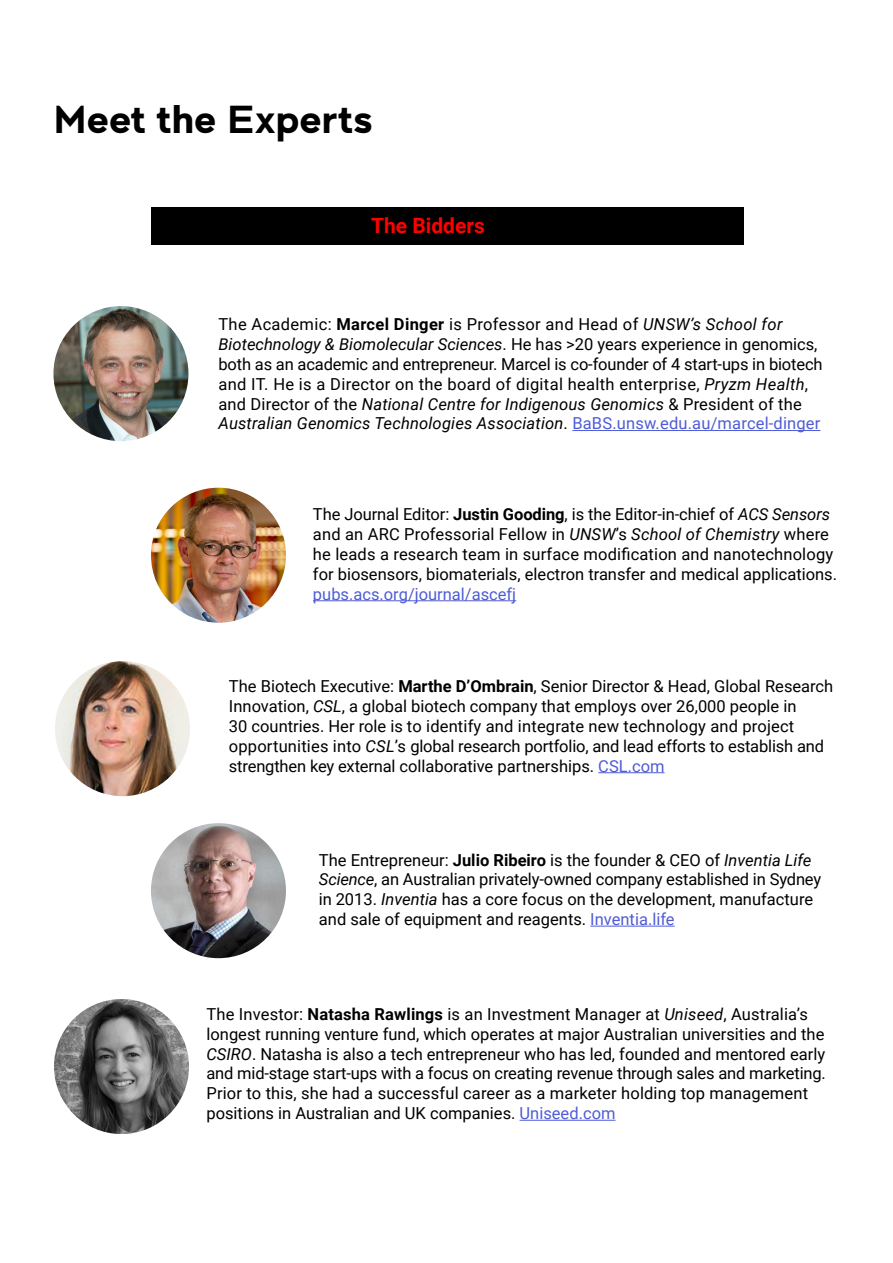
<style>
.page{position:relative;width:893px;height:1263px;background:#fff}
.page>*{position:absolute;margin:0;border:0;box-sizing:border-box;transform-origin:0 0}
.t1{font:700 39px "Clancy";color:#000}
.t2{font:700 21px "Roboto";color:#f00}
.t3{font:16.5px/19.8px "Roboto";color:#000}
.s1{font-weight:700}
.s2{font-style:italic}
.s3{color:#4f5cd6}
</style>
<div class="page">
<div style="left:151px;top:207px;width:592px;height:37px;background:#000"></div>
<hr style="left:313px;top:600px;width:203px;height:1px;background:#4f5cd6">
<hr style="left:572px;top:430px;width:248px;height:1px;background:#4f5cd6">
<hr style="left:520px;top:1120px;width:95px;height:1px;background:#4f5cd6">
<hr style="left:590px;top:926px;width:85px;height:1px;background:#4f5cd6">
<hr style="left:598px;top:772px;width:66px;height:1px;background:#4f5cd6">
<img style="left:55px;top:661px;width:135px;height:135px;border-radius:68px">
<img style="left:151px;top:488px;width:135px;height:135px;border-radius:68px">
<img style="left:151px;top:823px;width:135px;height:135px;border-radius:68px">
<img style="left:54px;top:999px;width:135px;height:135px;border-radius:68px">
<img style="left:53px;top:306px;width:135px;height:135px;border-radius:68px">
<p class="t1" style="left:53px;top:96px;width:321px">Meet the Experts</p>
<p class="t2" style="left:371px;top:210px;width:115px">The Bidders</p>
<p class="t3" style="left:218px;top:314px;width:606px">The Academic: <span class="s1">Marcel Dinger</span> is Professor and Head of <span class="s2">UNSW’s School for Biotechnology &amp; Biomolecular Sciences</span>. He has &gt;20 years experience in genomics, both as an academic and entrepreneur. Marcel is co-founder of 4 start-ups in biotech and IT. He is a Director on the board of digital health enterprise, <span class="s2">Pryzm Health</span>, and Director of the <span class="s2">National Centre for Indigenous Genomics</span> &amp; President of the <span class="s2">Australian Genomics Technologies Association</span>. <span class="s3">BaBS.unsw.edu.au/marcel-dinger</span></p>
<p class="t3" style="left:313px;top:504px;width:526px">The Journal Editor: <span class="s1">Justin Gooding</span>, is the Editor-in-chief of <span class="s2">ACS Sensors </span>and an ARC Professorial Fellow in <span class="s2">UNSW</span>’s <span class="s2">School of Chemistry</span> where he leads a research team in surface modification and nanotechnology for biosensors, biomaterials, electron transfer and medical applications. <span class="s3">pubs.acs.org/journal/ascefj</span></p>
<p class="t3" style="left:229px;top:676px;width:606px">The Biotech Executive: <span class="s1">Marthe D’Ombrain</span>, Senior Director &amp; Head, Global Research Innovation, <span class="s2">CSL</span>, a global biotech company that employs over 26,000 people in<br>30 countries. Her role is to identify and integrate new technology and project opportunities into <span class="s2">CSL</span>’s global research portfolio, and lead efforts to establish and strengthen key external collaborative partnerships. <span class="s3">CSL.com</span></p>
<p class="t3" style="left:319px;top:849px;width:504px">The Entrepreneur: <span class="s1">Julio Ribeiro</span> is the founder &amp; CEO of <span class="s2">Inventia Life<br>Science</span>, an Australian privately-owned company established in Sydney</p>
<p class="t3" style="left:319px;top:889px;width:496px">in 2013. <span class="s2">Inventia</span> has a core focus on the development, manufacture and sale of equipment and reagents. <span class="s3">Inventia.life</span></p>
<p class="t3" style="left:206px;top:1004px;width:621px">The Investor: <span class="s1">Natasha Rawlings</span> is an Investment Manager at <span class="s2">Uniseed</span>, Australia’s longest running venture fund, which operates at major Australian universities and the <span class="s2">CSIRO</span>. Natasha is also a tech entrepreneur who has led, founded and mentored early and mid-stage start-ups with a focus on creating revenue through sales and marketing.<br>Prior to this, she had a successful career as a marketer holding top management positions in Australian and UK companies. <span class="s3">Uniseed.com</span></p>
</div>
